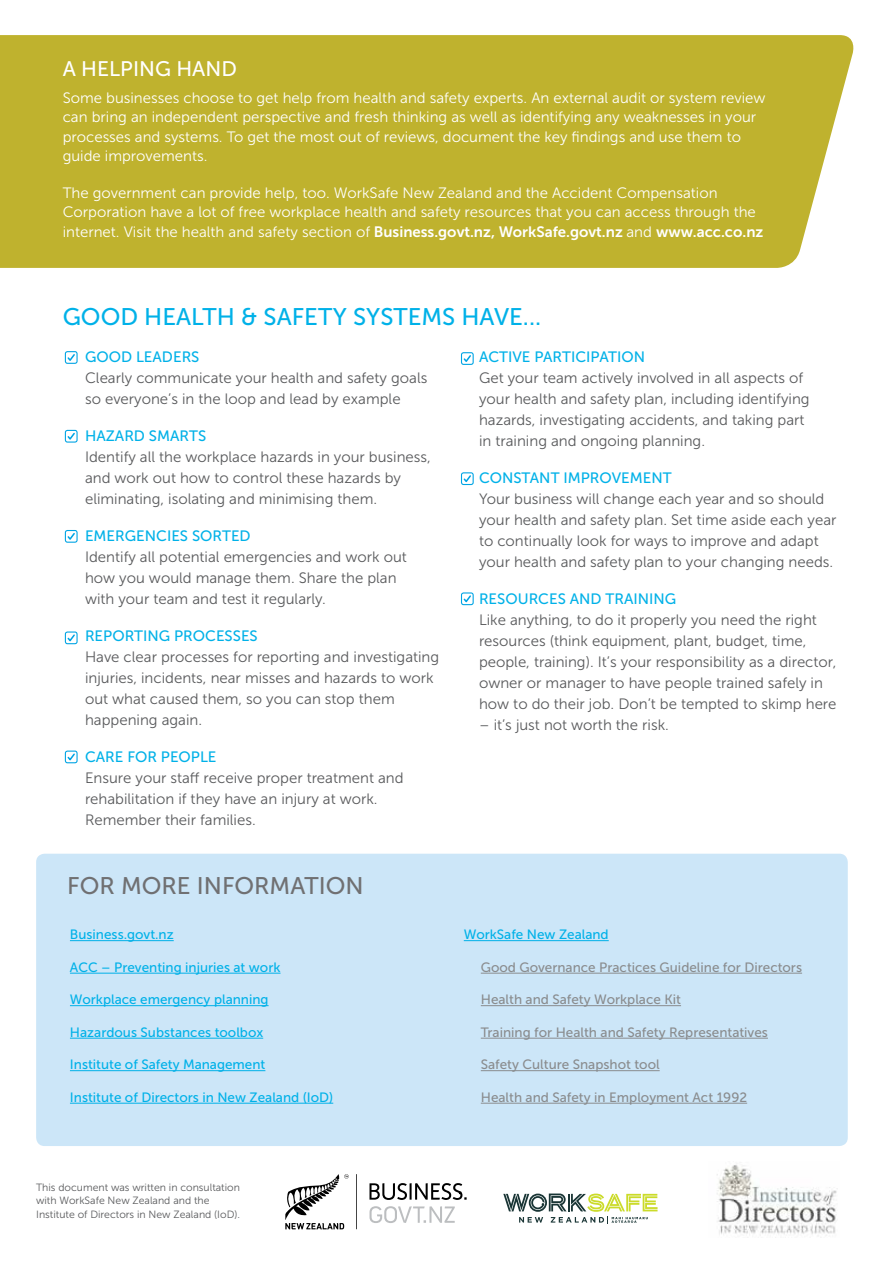
<style>
.page{position:relative;width:893px;height:1263px;background:#fff}
.page>*{position:absolute;margin:0;border:0;box-sizing:border-box;transform-origin:0 0}
.t1{font:24px "Museo Sans 500";color:#00b1e8}
.t2{font:24px "Museo Sans 500";color:#707072}
.t3{font:21px "Museo Sans 500";color:#fff}
.t4{font:15px/21px "Museo Sans 300";color:#58595b}
.t5{font:15px/19.5px "Museo Sans 300";color:#fff}
.t6{font:15px "Museo Sans 500";color:#00b1e8}
.t7{font:15px "Museo Sans 700";color:#fff}
.t8{font:13.5px "Museo Sans 500";color:#00b1e8}
.t9{font:13.5px "Museo Sans 500";color:#8a8c8e}
.t10{font:10.5px/13.5px "Museo Sans 300";color:#58595b}
.s1{font-family:"Museo Sans 300"}
</style>
<div class="page">
<div style="left:36px;top:854px;width:812px;height:292px;background:#cce6f8;border-radius:9px"></div>
<div style="left:0;top:35px;width:854px;height:233px;background:#bfb22e"></div>
<img style="left:717px;top:1165px;width:121px;height:73px">
<hr style="left:70px;top:940px;width:104px;height:1px;background:#00b1e8">
<hr style="left:70px;top:973px;width:211px;height:1px;background:#00b1e8">
<hr style="left:70px;top:1005px;width:199px;height:1px;background:#00b1e8">
<hr style="left:70px;top:1038px;width:193px;height:1px;background:#00b1e8">
<hr style="left:70px;top:1070px;width:195px;height:1px;background:#00b1e8">
<hr style="left:70px;top:1103px;width:263px;height:1px;background:#00b1e8">
<svg style="left:67px;top:354px;width:8px;height:7px"></svg>
<div style="left:65px;top:351px;width:13px;height:13px;border:1px solid #00a4e4;border-radius:2px"></div>
<svg style="left:67px;top:432px;width:8px;height:8px"></svg>
<div style="left:65px;top:430px;width:13px;height:13px;border:1px solid #00a4e4;border-radius:2px"></div>
<svg style="left:67px;top:533px;width:8px;height:7px"></svg>
<div style="left:65px;top:530px;width:13px;height:13px;border:1px solid #00a4e4;border-radius:2px"></div>
<svg style="left:67px;top:634px;width:8px;height:8px"></svg>
<div style="left:65px;top:631px;width:13px;height:13px;border:1px solid #00a4e4;border-radius:2px"></div>
<svg style="left:67px;top:753px;width:8px;height:8px"></svg>
<div style="left:65px;top:750px;width:13px;height:13px;border:1px solid #00a4e4;border-radius:2px"></div>
<svg style="left:463px;top:355px;width:8px;height:7px"></svg>
<div style="left:461px;top:352px;width:13px;height:13px;border:1px solid #00a4e4;border-radius:2px"></div>
<svg style="left:463px;top:475px;width:8px;height:8px"></svg>
<div style="left:461px;top:472px;width:13px;height:13px;border:1px solid #00a4e4;border-radius:2px"></div>
<svg style="left:463px;top:595px;width:8px;height:8px"></svg>
<div style="left:461px;top:592px;width:13px;height:13px;border:1px solid #00a4e4;border-radius:2px"></div>
<svg style="left:503px;top:1193px;width:154px;height:30px"></svg>
<svg style="left:369px;top:1183px;width:98px;height:17px"></svg>
<svg style="left:369px;top:1206px;width:86px;height:17px"></svg>
<svg style="left:356px;top:1174px;width:1px;height:55px"></svg>
<svg style="left:285px;top:1174px;width:64px;height:55px"></svg>
<hr style="left:464px;top:940px;width:145px;height:1px;background:#00b1e8">
<hr style="left:481px;top:973px;width:321px;height:1px;background:#8a8c8e">
<hr style="left:481px;top:1005px;width:200px;height:1px;background:#8a8c8e">
<hr style="left:481px;top:1038px;width:287px;height:1px;background:#8a8c8e">
<hr style="left:481px;top:1070px;width:179px;height:1px;background:#8a8c8e">
<hr style="left:481px;top:1103px;width:266px;height:1px;background:#8a8c8e">
<h2 class="t3" style="left:63px;top:58px;width:176px">A HELPING HAND</h2>
<p class="t5" style="left:63px;top:88px;width:704px">Some businesses choose to get help from health and safety experts. An external audit or system review can bring an independent perspective and fresh thinking as well as identifying any weaknesses in your processes and systems. To get the most out of reviews, document the key findings and use them to guide improvements.</p>
<p class="t5" style="left:63px;top:183px;width:695px">The government can provide help, too. WorkSafe New Zealand and the Accident Compensation<br>Corporation have a lot of free workplace health and safety resources that you can access through the</p>
<p class="t7" style="left:63px;top:223px;width:702px"><span class="s1">internet. Visit the health and safety section of</span> Business.govt.nz, WorkSafe.govt.nz <span class="s1">and</span> www.acc.co.nz</p>
<h1 class="t1" style="left:63px;top:304px;width:480px">GOOD HEALTH &amp; SAFETY SYSTEMS HAVE...</h1>
<p class="t6" style="left:85px;top:349px;width:116px">GOOD LEADERS</p>
<p class="t4" style="left:85px;top:368px;width:344px">Clearly communicate your health and safety goals so everyone’s in the loop and lead by example</p>
<p class="t6" style="left:85px;top:428px;width:123px">HAZARD SMARTS</p>
<p class="t4" style="left:85px;top:447px;width:347px">Identify all the workplace hazards in your business, and work out how to control these hazards by eliminating, isolating and minimising them.</p>
<p class="t6" style="left:85px;top:528px;width:167px">EMERGENCIES SORTED</p>
<p class="t4" style="left:85px;top:547px;width:323px">Identify all potential emergencies and work out how you would manage them. Share the plan with your team and test it regularly.</p>
<p class="t6" style="left:85px;top:628px;width:174px">REPORTING PROCESSES</p>
<p class="t4" style="left:85px;top:647px;width:356px">Have clear processes for reporting and investigating injuries, incidents, near misses and hazards to work out what caused them, so you can stop them happening again.</p>
<p class="t6" style="left:85px;top:749px;width:133px">CARE FOR PEOPLE</p>
<p class="t4" style="left:85px;top:768px;width:320px">Ensure your staff receive proper treatment and rehabilitation if they have an injury at work.<br>Remember their families.</p>
<p class="t6" style="left:479px;top:349px;width:168px">ACTIVE PARTICIPATION</p>
<p class="t4" style="left:479px;top:368px;width:332px">Get your team actively involved in all aspects of your health and safety plan, including identifying hazards, investigating accidents, and taking part in training and ongoing planning.</p>
<p class="t6" style="left:479px;top:470px;width:194px">CONSTANT IMPROVEMENT</p>
<p class="t4" style="left:479px;top:489px;width:359px">Your business will change each year and so should your health and safety plan. Set time aside each year to continually look for ways to improve and adapt your health and safety plan to your changing needs.</p>
<p class="t6" style="left:479px;top:591px;width:199px">RESOURCES AND TRAINING</p>
<p class="t4" style="left:479px;top:610px;width:359px">Like anything, to do it properly you need the right resources (think equipment, plant, budget, time, people, training). It’s your responsibility as a director, owner or manager to have people trained safely in how to do their job. Don’t be tempted to skimp here</p>
<p class="t4" style="left:479px;top:715px;width:191px">– it’s just not worth the risk.</p>
<h1 class="t2" style="left:67px;top:872px;width:298px">FOR MORE INFORMATION</h1>
<p class="t8" style="left:70px;top:927px;width:105px">Business.govt.nz</p>
<p class="t8" style="left:70px;top:960px;width:212px">ACC – Preventing injuries at work</p>
<p class="t8" style="left:70px;top:992px;width:200px">Workplace emergency planning</p>
<p class="t8" style="left:70px;top:1025px;width:195px">Hazardous Substances toolbox</p>
<p class="t8" style="left:70px;top:1057px;width:197px">Institute of Safety Management</p>
<p class="t8" style="left:70px;top:1090px;width:265px">Institute of Directors in New Zealand (IoD)</p>
<p class="t10" style="left:36px;top:1180px;width:205px">This document was written in consultation with WorkSafe New Zealand and the<br>Institute of Directors in New Zealand (IoD).</p>
<p class="t8" style="left:464px;top:927px;width:146px">WorkSafe New Zealand</p>
<p class="t9" style="left:481px;top:960px;width:323px">Good Governance Practices Guideline for Directors</p>
<p class="t9" style="left:481px;top:992px;width:202px">Health and Safety Workplace Kit</p>
<p class="t9" style="left:481px;top:1025px;width:289px">Training for Health and Safety Representatives</p>
<p class="t9" style="left:481px;top:1057px;width:180px">Safety Culture Snapshot tool</p>
<p class="t9" style="left:481px;top:1090px;width:268px">Health and Safety in Employment Act 1992</p>
</div>
